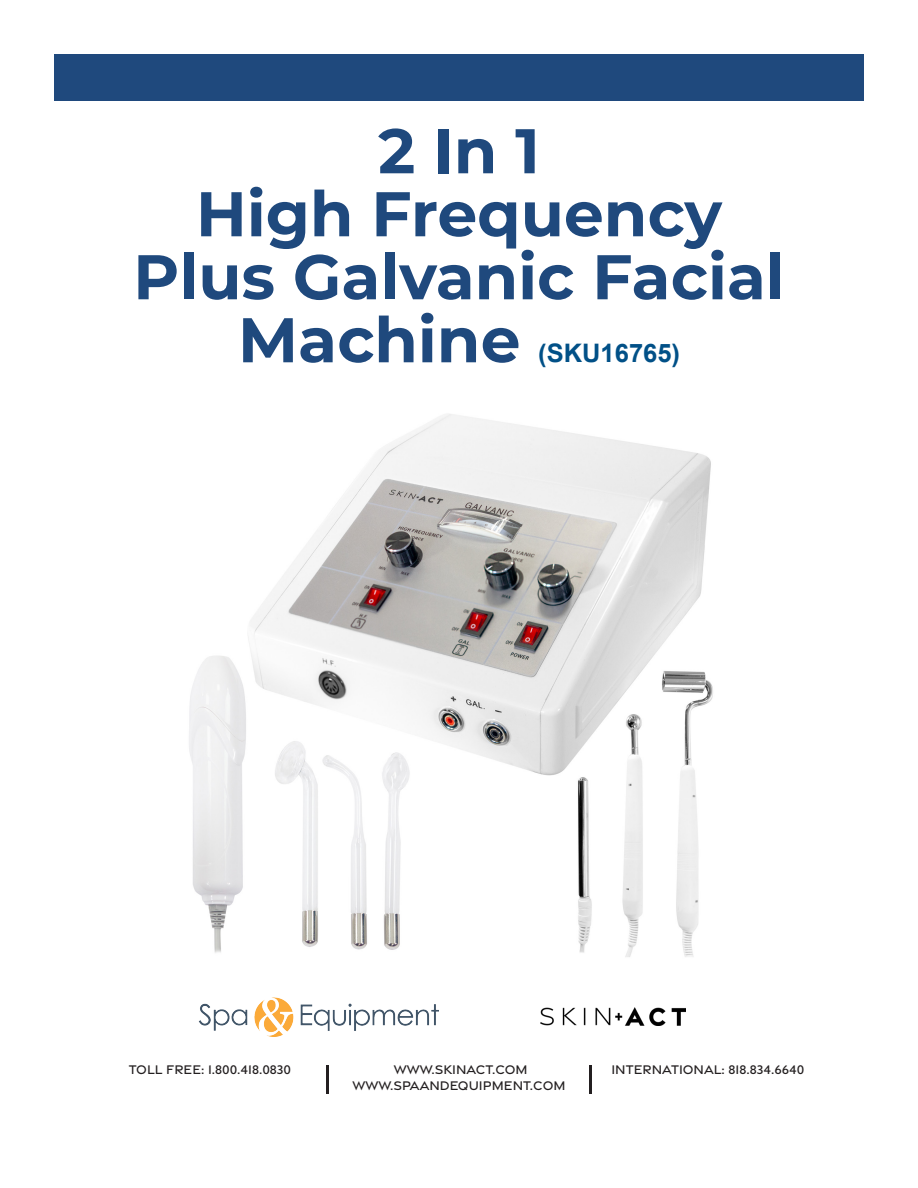
<style>
.page{position:relative;width:918px;height:1188px;background:#fff}
.page>*{position:absolute;margin:0;border:0;box-sizing:border-box;transform-origin:0 0}
.t1{font:700 63px "Montserrat";color:#1f497d}
.t2{font:700 25.5px "Arial";color:#015087}
.t3{font:500 13.5px "Gravesend Sans";color:#231f20}
</style>
<div class="page">
<img style="left:541px;top:1007px;width:144px;height:18px">
<img style="left:199px;top:997px;width:240px;height:39px">
<hr style="left:326px;top:1065px;width:2px;height:28px;background:#231f20">
<hr style="left:590px;top:1065px;width:2px;height:28px;background:#231f20">
<img style="left:189px;top:414px;width:524px;height:543px">
<div style="left:54px;top:54px;width:810px;height:46px;background:#1f497d"></div>
<p class="t1" style="left:378px;top:106px;width:163px">2 In 1</p>
<p class="t1" style="left:196px;top:169px;width:528px">High Frequency</p>
<p class="t1" style="left:133px;top:232px;width:653px">Plus Galvanic Facial</p>
<p class="t1" style="left:238px;top:295px;width:284px">Machine</p>
<p class="t2" style="left:538px;top:337px;width:143px">(SKU16765)</p>
<p class="t3" style="left:129px;top:1061px;width:164px">TOLL FREE: 1.800.418.0830</p>
<p class="t3" style="left:394px;top:1061px;width:135px">WWW.SKINACT.COM</p>
<p class="t3" style="left:352px;top:1077px;width:215px">WWW.SPAANDEQUIPMENT.COM</p>
<p class="t3" style="left:611px;top:1061px;width:195px">INTERNATIONAL: 818.834.6640</p>
</div>
